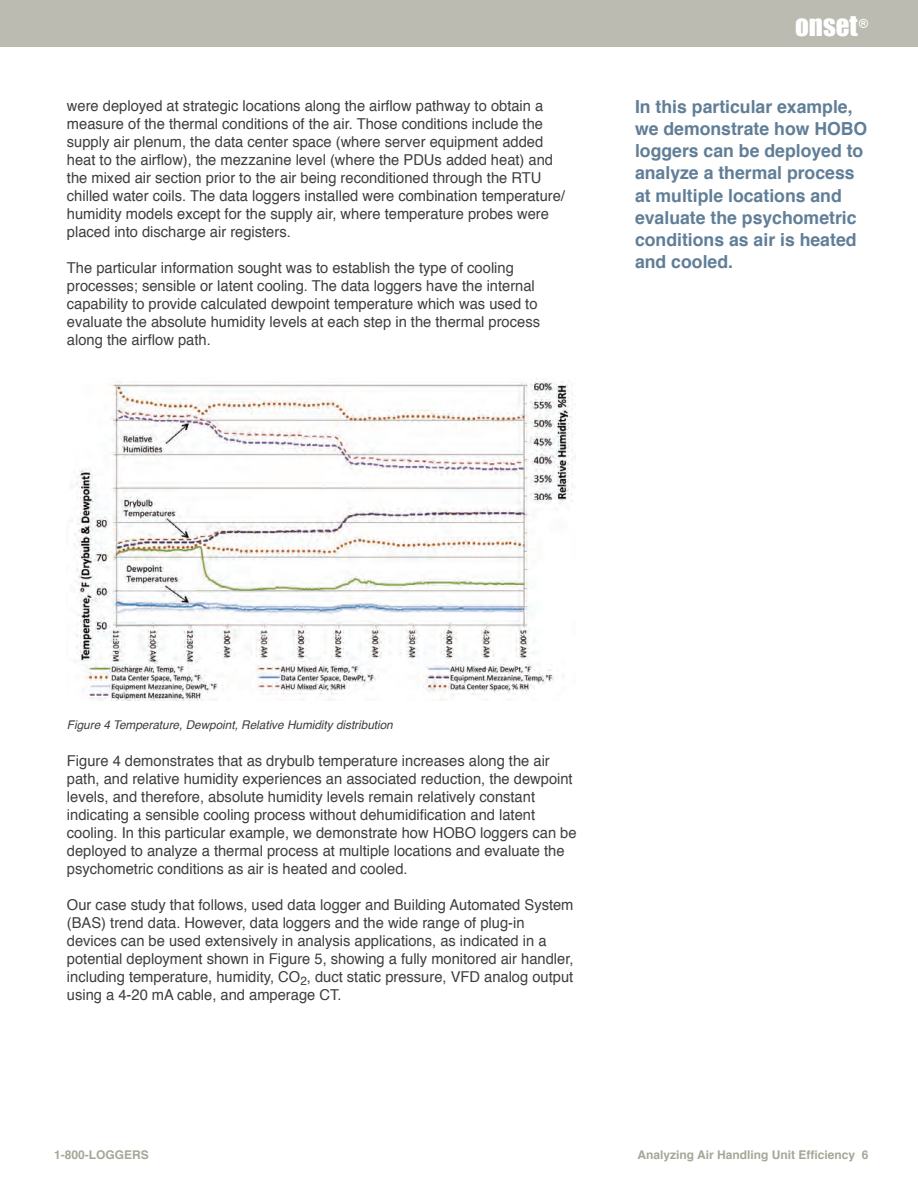
<style>
.page{position:relative;width:918px;height:1188px;background:#fff}
.page>*{position:absolute;margin:0;border:0;box-sizing:border-box;transform-origin:0 0}
.t1{font:27px "Impact";color:#fff}
.t2{font:700 18px/22.2px "Helvetica";color:#607e97}
.t3{font:15px/18px "Helvetica";color:#3e3e3f}
.t4{font:italic 12px "Helvetica";color:#3e3e3f}
.t5{font:700 12px "Helvetica";color:#a6a698}
</style>
<div class="page">
<div style="left:0;top:0;width:918px;height:47px;background:#bbbbb1"></div>
<img style="left:71px;top:378px;width:505px;height:323px">
<p class="t3" style="left:67px;top:97px;width:500px">were deployed at strategic locations along the airflow pathway to obtain a measure of the thermal conditions of the air. Those conditions include the supply air plenum, the data center space (where server equipment added heat to the airflow), the mezzanine level (where the PDUs added heat) and the mixed air section prior to the air being reconditioned through the RTU chilled water coils. The data loggers installed were combination temperature/ humidity models except for the supply air, where temperature probes were placed into discharge air registers.</p>
<p class="t3" style="left:67px;top:259px;width:475px">The particular information sought was to establish the type of cooling processes; sensible or latent cooling. The data loggers have the internal capability to provide calculated dewpoint temperature which was used to evaluate the absolute humidity levels at each step in the thermal process along the airflow path.</p>
<h1 class="t1" style="left:795px;top:9px;width:75px">ONSET<sup>®</sup></h1>
<p class="t2" style="left:635px;top:96px;width:234px">In this particular example, we demonstrate how HOBO loggers can be deployed to analyze a thermal process at multiple locations and evaluate the psychometric conditions as air is heated and cooled.</p>
<p class="t4" style="left:67px;top:715px;width:327px">Figure 4 Temperature, Dewpoint, Relative Humidity distribution</p>
<p class="t3" style="left:67px;top:752px;width:511px">Figure 4 demonstrates that as drybulb temperature increases along the air path, and relative humidity experiences an associated reduction, the dewpoint levels, and therefore, absolute humidity levels remain relatively constant indicating a sensible cooling process without dehumidification and latent cooling. In this particular example, we demonstrate how HOBO loggers can be deployed to analyze a thermal process at multiple locations and evaluate the psychometric conditions as air is heated and cooled.</p>
<p class="t3" style="left:67px;top:896px;width:508px">Our case study that follows, used data logger and Building Automated System (BAS) trend data. However, data loggers and the wide range of plug-in devices can be used extensively in analysis applications, as indicated in a potential deployment shown in Figure 5, showing a fully monitored air handler, including temperature, humidity, CO<sub>2</sub>, duct static pressure, VFD analog output using a 4-20 mA cable, and amperage CT.</p>
<p class="t5" style="left:54px;top:1145px;width:96px">1-800-LOGGERS</p>
<p class="t5" style="left:638px;top:1145px;width:232px">Analyzing Air Handling Unit Efficiency 6</p>
</div>
